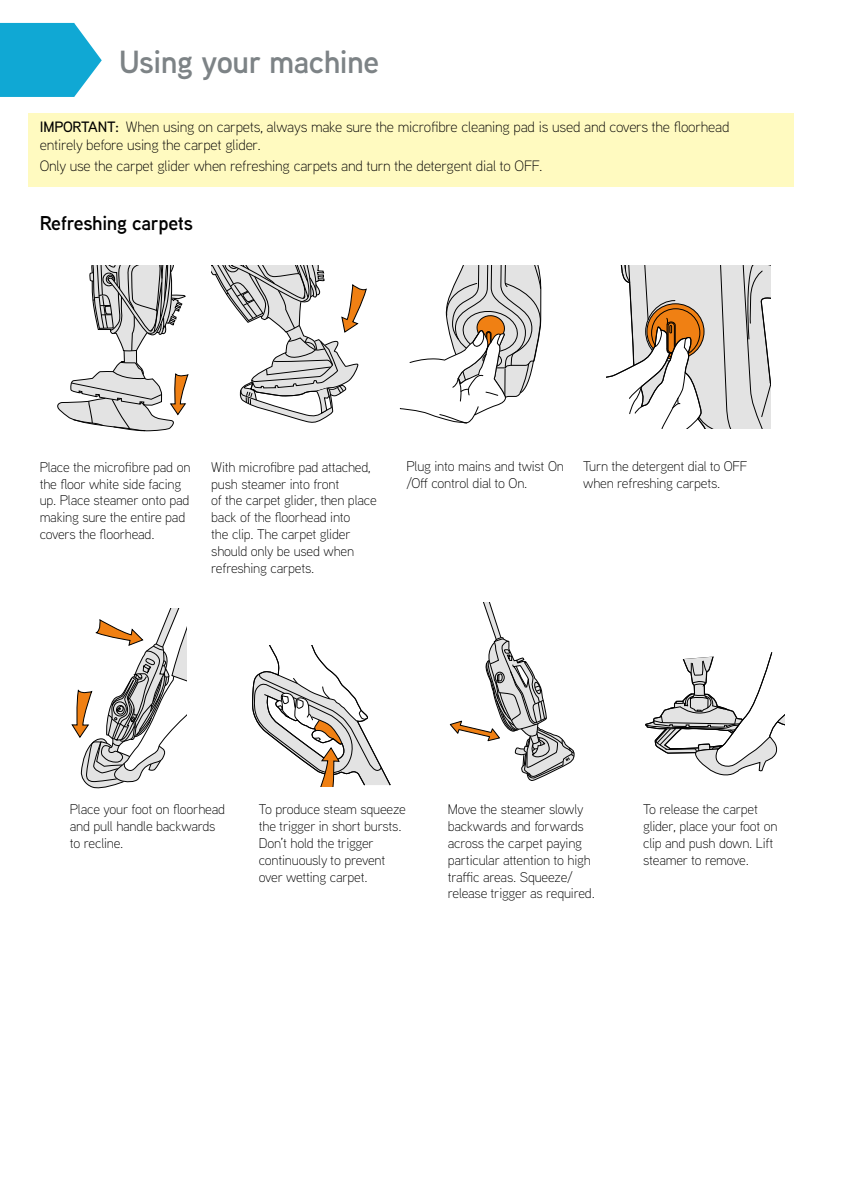
<style>
.page{position:relative;width:842px;height:1191px;background:#fff}
.page>*{position:absolute;margin:0;border:0;box-sizing:border-box;transform-origin:0 0}
.t1{font:600 32px "Vax Aaux Next";letter-spacing:-.015em;color:#7d8386}
.t2{font:600 20px "Vax Aaux Next";letter-spacing:-.015em;color:#000}
.t3{font:300 15px/18px "Vax Aaux Next";letter-spacing:-.015em;color:#000}
.t4{font:300 14px/16.8px "Vax Aaux Next";letter-spacing:-.015em;color:#000}
.s1{font-weight:500}
</style>
<div class="page">
<svg style="left:253px;top:645px;width:138px;height:141px"></svg>
<svg style="left:450px;top:602px;width:125px;height:179px"></svg>
<svg style="left:645px;top:652px;width:139px;height:124px"></svg>
<svg style="left:0;top:23px;width:102px;height:74px;background:#31b4d9"></svg>
<svg style="left:57px;top:265px;width:131px;height:167px"></svg>
<svg style="left:211px;top:265px;width:156px;height:158px"></svg>
<svg style="left:607px;top:265px;width:163px;height:163px"></svg>
<svg style="left:400px;top:265px;width:141px;height:158px"></svg>
<svg style="left:72px;top:609px;width:114px;height:180px"></svg>
<div style="left:28px;top:113px;width:766px;height:74px;background:#fffac0"></div>
<h1 class="t1" style="left:119px;top:39px;width:262px">Using your machine</h1>
<p class="t3" style="left:40px;top:118px;width:691px"><span class="s1">IMPORTANT:</span> When using on carpets, always make sure the microfibre cleaning pad is used and covers the floorhead entirely before using the carpet glider.</p>
<p class="t3" style="left:40px;top:156px;width:504px">Only use the carpet glider when refreshing carpets and turn the detergent dial to OFF.</p>
<h2 class="t2" style="left:40px;top:209px;width:155px">Refreshing carpets</h2>
<p class="t4" style="left:40px;top:458px;width:152px">Place the microfibre pad on the floor white side facing up. Place steamer onto pad making sure the entire pad covers the floorhead.</p>
<p class="t4" style="left:211px;top:458px;width:167px">With microfibre pad attached, push steamer into front<br>of the carpet glider, then place back of the floorhead into<br>the clip. The carpet glider should only be used when refreshing carpets.</p>
<p class="t4" style="left:583px;top:457px;width:166px">Turn the detergent dial to OFF when refreshing carpets.</p>
<p class="t4" style="left:406px;top:457px;width:159px">Plug into mains and twist On /Off control dial to On.</p>
<p class="t4" style="left:70px;top:800px;width:157px">Place your foot on floorhead and pull handle backwards to recline.</p>
<p class="t4" style="left:259px;top:800px;width:149px">To produce steam squeeze the trigger in short bursts.<br>Don’t hold the trigger continuously to prevent over wetting carpet.</p>
<p class="t4" style="left:448px;top:800px;width:149px">Move the steamer slowly backwards and forwards across the carpet paying particular attention to high traffic areas. Squeeze/ release trigger as required.</p>
<p class="t4" style="left:643px;top:800px;width:136px">To release the carpet glider, place your foot on clip and push down. Lift steamer to remove.</p>
</div>
